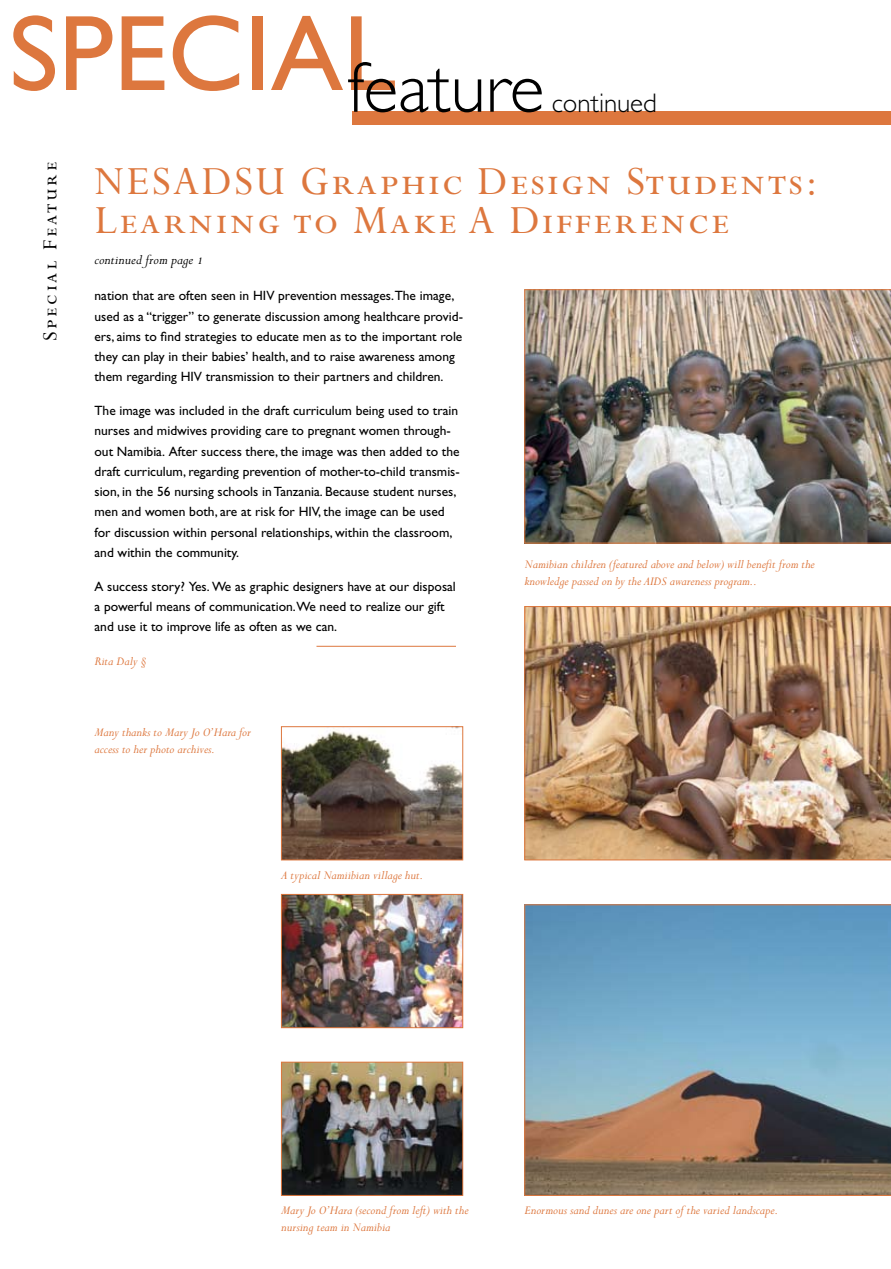
<style>
.page{position:relative;width:891px;height:1269px;background:#fff}
.page>*{position:absolute;margin:0;border:0;box-sizing:border-box;transform-origin:0 0}
.t1{font:108px "Gill Sans";color:#dd773e}
.t2{font:45px/39px "Perpetua SC";letter-spacing:.05em;color:#dd773e}
.t3{font:300 27px "Gill Sans";color:#000}
.t4{font:22.5px "Perpetua SC";letter-spacing:.125em;color:#000}
.t5{font:15px "Perpetua Italic Os F";letter-spacing:.005em;color:#000}
.t6{font:13.5px/20.2px "Gill Sans";color:#000}
.t7{font:italic 13.5px/16.5px "Perpetua";color:#dd773e}
.t8{font:13.5px "Perpetua Italic Os F";color:#dd773e}
</style>
<div class="page">
<div style="left:352px;top:111px;width:539px;height:13px;background:#dd773e"></div>
<hr style="left:316px;top:646px;width:140px;height:1px;background:#dd773e">
<img style="left:283px;top:730px;width:178px;height:128px">
<div style="left:281px;top:727px;width:182px;height:133px;border:1px solid #dd773e"></div>
<img style="left:525px;top:606px;width:366px;height:254px">
<img style="left:525px;top:290px;width:366px;height:253px">
<svg style="left:525px;top:905px;width:366px;height:291px;background:#7a93a1"></svg>
<img style="left:283px;top:896px;width:178px;height:130px">
<div style="left:281px;top:894px;width:182px;height:134px;border:1px solid #dd773e"></div>
<img style="left:283px;top:1064px;width:178px;height:130px">
<div style="left:281px;top:1062px;width:182px;height:134px;border:1px solid #dd773e"></div>
<h1 class="t1" style="left:9px;top:-8px;width:537px">SPECIAL<sub>feature</sub></h1>
<h3 class="t3" style="left:552px;top:88px;width:107px">continued</h3>
<h3 class="t4" style="left:38px;top:341px;width:181px;rotate:-90deg">Special Feature</h3>
<h2 class="t2" style="left:94px;top:163px;width:725px">NESADSU Graphic Design Students:<br>Learning to Make A Difference</h2>
<p class="t5" style="left:94px;top:253px;width:111px">continued from page 1</p>
<p class="t6" style="left:94px;top:286px;width:370px">nation that are often seen in HIV prevention messages.The image, used as a “trigger” to generate discussion among healthcare provid&shy;ers, aims to find strategies to educate men as to the important role they can play in their babies’ health, and to raise awareness among them regarding HIV transmission to their partners and children.</p>
<p class="t6" style="left:94px;top:401px;width:367px">The image was included in the draft curriculum being used to train nurses and midwives providing care to pregnant women through&shy;out Namibia. After success there, the image was then added to the draft curriculum, regarding prevention of mother-to-child transmis&shy;sion, in the 56 nursing schools in Tanzania. Because student nurses, men and women both, are at risk for HIV, the image can be used for discussion within personal relationships, within the classroom, and within the community.</p>
<p class="t6" style="left:94px;top:576px;width:363px">A success story? Yes. We as graphic designers have at our disposal a powerful means of communication.We need to realize our gift and use it to improve life as often as we can.</p>
<p class="t8" style="left:94px;top:654px;width:53px">Rita Daly §</p>
<p class="t7" style="left:94px;top:725px;width:158px">Many thanks to Mary Jo O’Hara for access to her photo archives.</p>
<p class="t7" style="left:525px;top:557px;width:292px">Namibian children (featured above and below) will benefit from the knowledge passed on by the AIDS awareness program..</p>
<p class="t7" style="left:281px;top:867px;width:143px">A typical Namiibian village hut.</p>
<p class="t7" style="left:281px;top:1203px;width:189px">Mary Jo O’Hara (second from left) with the</p>
<p class="t7" style="left:525px;top:1203px;width:255px">Enormous sand dunes are one part of the varied landscape.</p>
<p class="t7" style="left:281px;top:1219px;width:111px">nursing team in Namibia</p>
</div>
